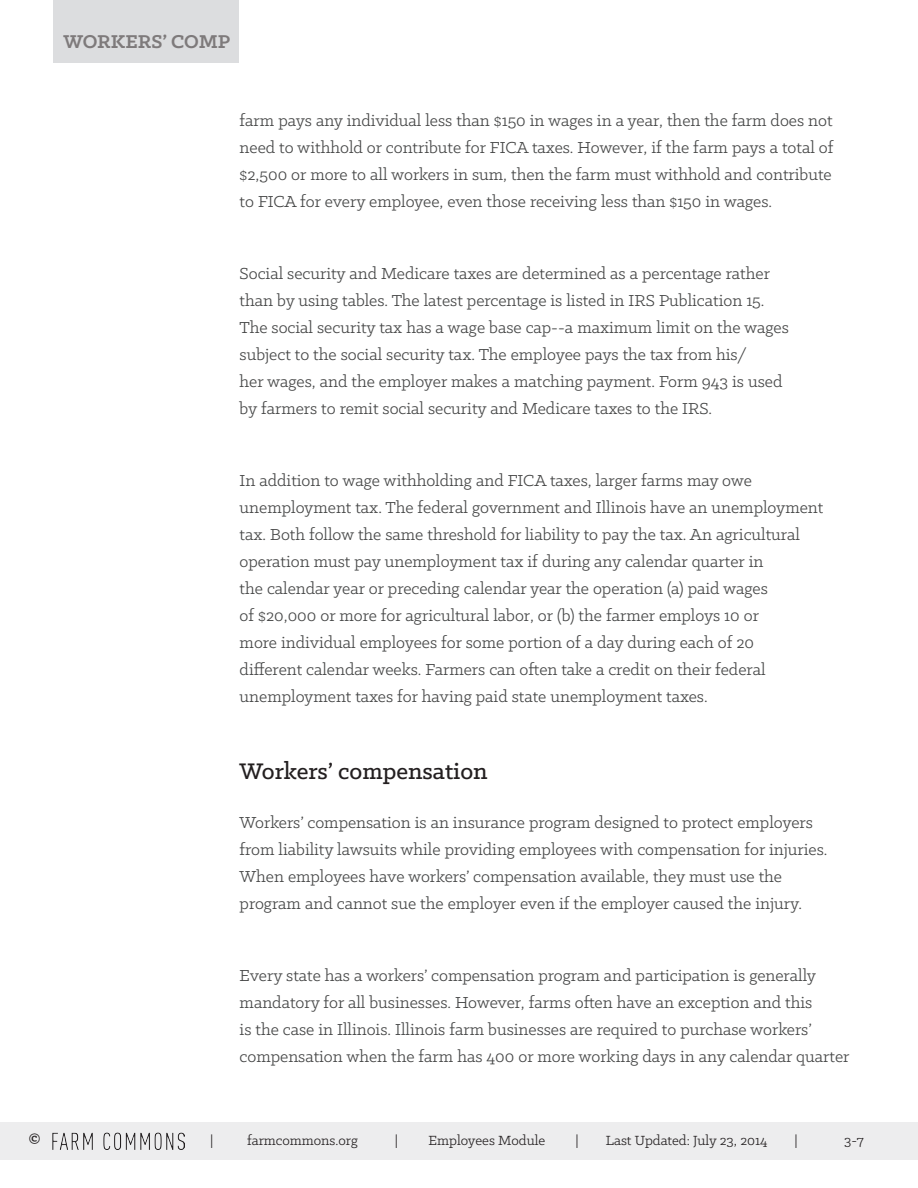
<style>
.page{position:relative;width:918px;height:1188px;background:#fff}
.page>*{position:absolute;margin:0;border:0;box-sizing:border-box;transform-origin:0 0}
.t1{font:500 25.5px "Klinic Slab";color:#231f20}
.t2{font:700 21px "Klinic Slab";color:#7e7a7b}
.t3{font:18px/27px "Klinic Slab";color:#454646}
.t4{font:700 16.5px "Klinic Slab";color:#231f20}
.t5{font:15px "Klinic Slab";color:#231f20}
</style>
<div class="page">
<div style="left:0;top:1122px;width:918px;height:37px;background:#ededee"></div>
<div style="left:53px;top:1px;width:185px;height:62px;background:#dcdddf"></div>
<img style="left:52px;top:1132px;width:133px;height:18px">
<p class="t2" style="left:63px;top:27px;width:168px">WORKERS’ COMP</p>
<p class="t3" style="left:240px;top:106px;width:595px;text-align:justify">farm pays any individual less than $150 in wages in a year, then the farm does not need to withhold or contribute for FICA taxes. However, if the farm pays a total of $2,500 or more to all workers in sum, then the farm must withhold and contribute to FICA for every employee, even those receiving less than $150 in wages.</p>
<p class="t3" style="left:240px;top:259px;width:551px">Social security and Medicare taxes are determined as a percentage rather than by using tables. The latest percentage is listed in IRS Publication 15.<br>The social security tax has a wage base cap--a maximum limit on the wages subject to the social security tax. The employee pays the tax from his/<br>her wages, and the employer makes a matching payment. Form 943 is used by farmers to remit social security and Medicare taxes to the IRS.</p>
<p class="t3" style="left:240px;top:466px;width:585px">In addition to wage withholding and FICA taxes, larger farms may owe unemployment tax. The federal government and Illinois have an unemployment tax. Both follow the same threshold for liability to pay the tax. An agricultural operation must pay unemployment tax if during any calendar quarter in<br>the calendar year or preceding calendar year the operation (a) paid wages<br>of $20,000 or more for agricultural labor, or (b) the farmer employs 10 or<br>more individual employees for some portion of a day during each of 20<br>different calendar weeks. Farmers can often take a credit on their federal unemployment taxes for having paid state unemployment taxes.</p>
<h1 class="t1" style="left:240px;top:754px;width:250px">Workers’ compensation</h1>
<p class="t3" style="left:240px;top:808px;width:589px">Workers’ compensation is an insurance program designed to protect employers from liability lawsuits while providing employees with compensation for injuries.<br>When employees have workers’ compensation available, they must use the program and cannot sue the employer even if the employer caused the injury.</p>
<p class="t3" style="left:240px;top:961px;width:611px">Every state has a workers’ compensation program and participation is generally mandatory for all businesses. However, farms often have an exception and this<br>is the case in Illinois. Illinois farm businesses are required to purchase workers’ compensation when the farm has 400 or more working days in any calendar quarter</p>
<p class="t4" style="left:29px;top:1127px;width:13px">©</p>
<p class="t5" style="left:210px;top:1131px;width:5px">|</p>
<p class="t5" style="left:247px;top:1131px;width:112px">farmcommons.org</p>
<p class="t5" style="left:395px;top:1131px;width:5px">|</p>
<p class="t5" style="left:429px;top:1131px;width:118px">Employees Module</p>
<p class="t5" style="left:576px;top:1131px;width:5px">|</p>
<p class="t5" style="left:606px;top:1131px;width:163px">Last Updated: July 23, 2014</p>
<p class="t5" style="left:794px;top:1131px;width:5px">|</p>
<p class="t5" style="left:844px;top:1131px;width:21px">3-7</p>
</div>
